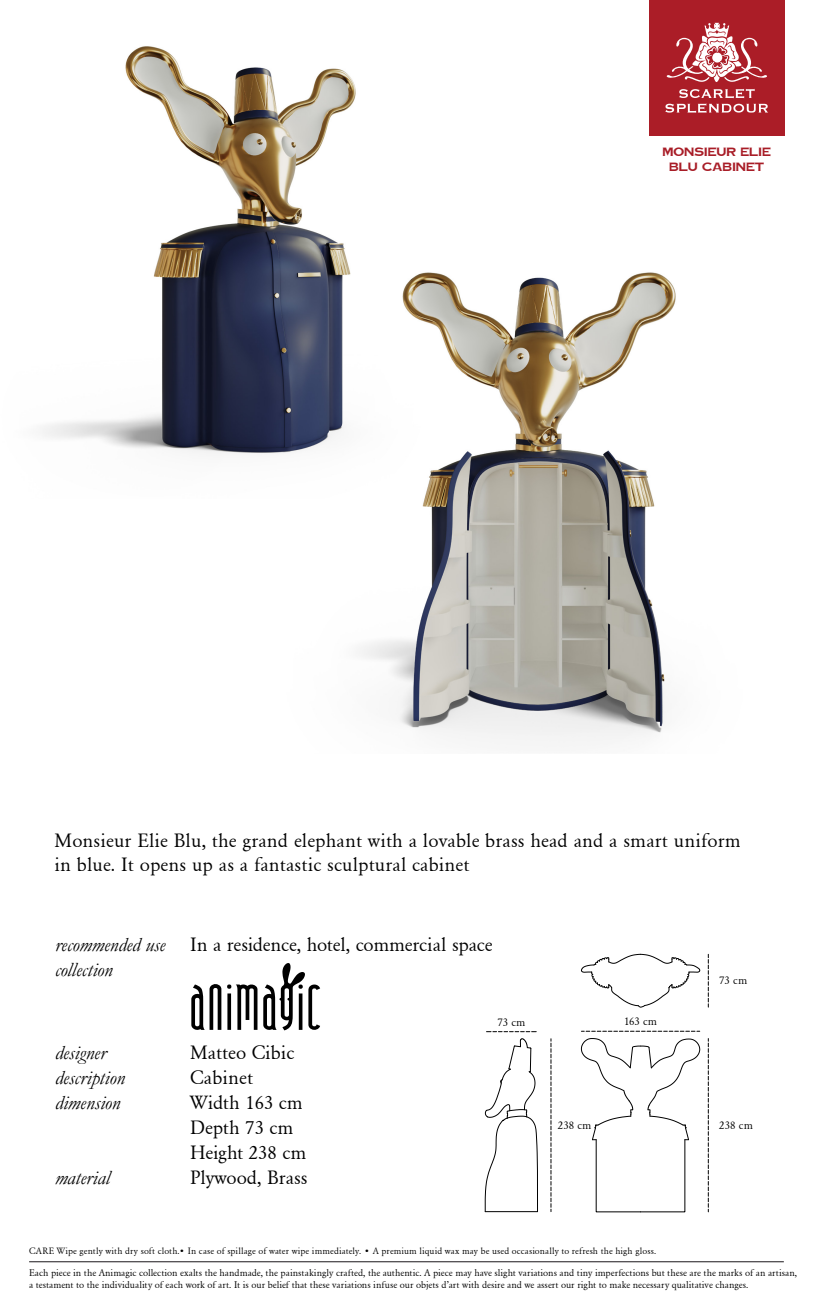
<style>
.page{position:relative;width:813px;height:1313px;background:#fff}
.page>*{position:absolute;margin:0;border:0;box-sizing:border-box;transform-origin:0 0}
.t1{font:20px/25px "Garamond";letter-spacing:.005em;color:#000}
.t2{font:italic 20px "Garamond";color:#000}
.t3{font:11.62px "Garamond";letter-spacing:.01em;color:#000}
.t4{font:700 10.25px/14.9px "Copperplate Gothic";color:#a81d27;text-align:center}
.t5{font:10px/12px "Garamond";color:#000}
.t6{font:9.5px "Garamond";letter-spacing:.015em;color:#000}
.s1{font-style:italic}
</style>
<div class="page">
<img style="left:42px;top:46px;width:314px;height:408px">
<img style="left:271px;top:212px;width:405px;height:531px">
<div style="left:649px;top:0;width:135px;height:135px;background:#ab1d27"></div>
<svg style="left:666px;top:23px;width:101px;height:59px"></svg>
<svg style="left:665px;top:89px;width:103px;height:24px"></svg>
<svg style="left:191px;top:963px;width:129px;height:67px"></svg>
<svg style="left:484px;top:1038px;width:54px;height:174px"></svg>
<svg style="left:708px;top:954px;width:1px;height:53px"></svg>
<svg style="left:581px;top:1031px;width:118px;height:1px"></svg>
<svg style="left:708px;top:1038px;width:1px;height:173px"></svg>
<svg style="left:486px;top:1031px;width:50px;height:1px"></svg>
<svg style="left:550px;top:1038px;width:1px;height:173px"></svg>
<svg style="left:580px;top:1038px;width:120px;height:174px"></svg>
<svg style="left:581px;top:953px;width:119px;height:55px"></svg>
<hr style="left:29px;top:1261px;width:754px;height:1px;background:#1a171b">
<p class="t4" style="left:662px;top:144px;width:110px">MONSIEUR ELIE<br>BLU CABINET</p>
<h1 class="t1" style="left:55px;top:828px;width:687px;line-height:24px">Monsieur Elie Blu, the grand elephant with a lovable brass head and a smart uniform in blue. It opens up as a fantastic sculptural cabinet</h1>
<h1 class="t1" style="left:55px;top:931px;width:439px"><span class="s1">recommended use</span> In a residence, hotel, commercial space <span class="s1">collection</span></h1>
<h1 class="t2" style="left:55px;top:1039px;width:53px">designer</h1>
<h1 class="t1" style="left:190px;top:1039px;width:106px">Matteo Cibic</h1>
<h1 class="t2" style="left:55px;top:1064px;width:71px">description</h1>
<h1 class="t1" style="left:190px;top:1064px;width:64px">Cabinet</h1>
<h1 class="t2" style="left:55px;top:1089px;width:67px">dimension</h1>
<h1 class="t1" style="left:190px;top:1089px;width:118px">Width 163 cm<br>Depth 73 cm<br>Height 238 cm</h1>
<h1 class="t2" style="left:55px;top:1164px;width:56px">material</h1>
<h1 class="t1" style="left:190px;top:1164px;width:119px">Plywood, Brass</h1>
<p class="t3" style="left:497px;top:1014px;width:30px">73 cm</p>
<p class="t3" style="left:558px;top:1118px;width:35px">238 cm</p>
<p class="t3" style="left:624px;top:1014px;width:35px">163 cm</p>
<p class="t6" style="left:29px;top:1245px;width:628px">CARE Wipe gently with dry soft cloth.• In case of spillage of water wipe immediately. • A premium liquid wax may be used occasionally to refresh the high gloss.</p>
<p class="t3" style="left:719px;top:973px;width:30px">73 cm</p>
<p class="t3" style="left:719px;top:1118px;width:35px">238 cm</p>
<p class="t5" style="left:29px;top:1266px;width:769px">Each piece in the Animagic collection exalts the handmade, the painstakingly crafted, the authentic. A piece may have slight variations and tiny imperfections but these are the marks of an artisan, a testament to the individuality of each work of art. It is our belief that these variations infuse our objets d’art with desire and we assert our right to make necessary qualitative changes.</p>
</div>
